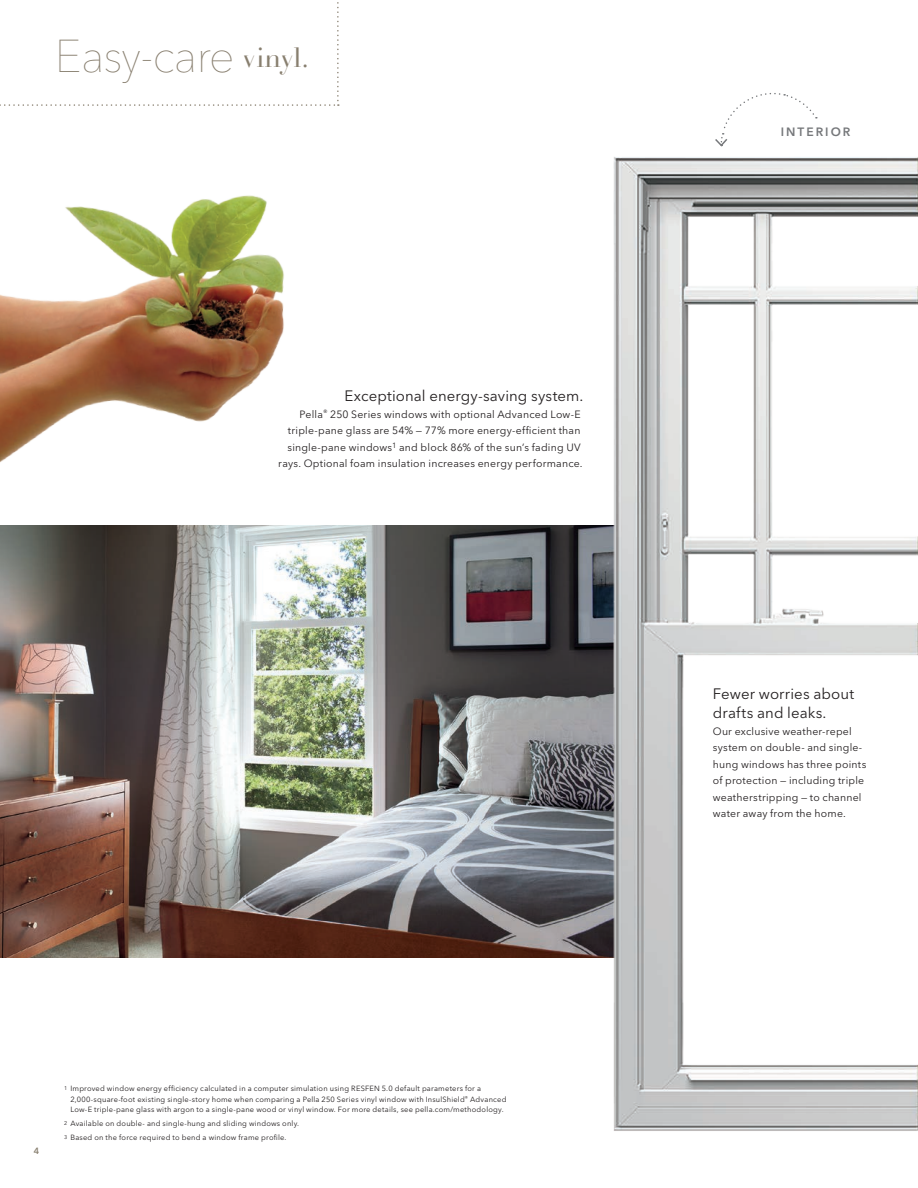
<style>
.page{position:relative;width:918px;height:1188px;background:#fff}
.page>*{position:absolute;margin:0;border:0;box-sizing:border-box;transform-origin:0 0}
.t1{font:200 45.6px "Avenir Next LT Pro";letter-spacing:-.02em;color:#887f6f}
.t2{font:15px/19.5px "Avenir Next LT Pro";letter-spacing:.005em;color:#231f20}
.t3{font:600 12px "Avenir Next LT Pro";letter-spacing:.17em;color:#76787b}
.t4{font:10.5px/16.5px "Avenir Next LT Pro";letter-spacing:.02em;color:#231f20;text-align:right}
.t5{font:600 9px "Avenir Next LT Pro";color:#887f6f}
.t6{font:7.5px/10.5px "Avenir Next LT Pro";letter-spacing:.025em;color:#231f20}
.s1{font-family:"Didot";font-weight:400;font-size:27.3px}
</style>
<div class="page">
<svg style="left:0;top:2px;width:339px;height:104px"></svg>
<img style="left:0;top:195px;width:284px;height:268px">
<img style="left:0;top:525px;width:599px;height:433px">
<img style="left:599px;top:157px;width:319px;height:974px">
<svg style="left:715px;top:93px;width:102px;height:54px"></svg>
<h1 class="t1" style="left:55px;top:29px;width:256px">Easy-care <span class="s1">vinyl.</span></h1>
<h2 class="t2" style="left:345px;top:386px;width:240px">Exceptional energy-saving system.</h2>
<h3 class="t4" style="left:278px;top:406px;width:306px">Pella<sup>®</sup> 250 Series windows with optional Advanced Low-E triple-pane glass are 54% — 77% more energy-efficient than single-pane windows<sup>1</sup> and block 86% of the sun’s fading UV rays. Optional foam insulation increases energy performance.</h3>
<p class="t5" style="left:34px;top:1146px;width:7px">4</p>
<p class="t6" style="left:70px;top:1083px;width:438px;text-indent:-6px"><sup>1</sup> Improved window energy efficiency calculated in a computer simulation using RESFEN 5.0 default parameters for a<br>2,000-square-foot existing single-story home when comparing a Pella 250 Series vinyl window with InsulShield<sup>®</sup> Advanced<br>Low-E triple-pane glass with argon to a single-pane wood or vinyl window. For more details, see pella.com/methodology.</p>
<p class="t6" style="left:64px;top:1117px;width:237px;line-height:14px"><sup>2</sup> Available on double- and single-hung and sliding windows only.<br><sup>3</sup> Based on the force required to bend a window frame profile.</p>
<h3 class="t3" style="left:781px;top:125px;width:71px">INTERIOR</h3>
<h2 class="t2" style="left:713px;top:684px;width:143px">Fewer worries about drafts and leaks.</h2>
<h3 class="t4" style="left:713px;top:723px;width:155px;text-align:left">Our exclusive weather-repel system on double- and single&shy;hung windows has three points of protection — including triple weatherstripping — to channel water away from the home.</h3>
</div>
